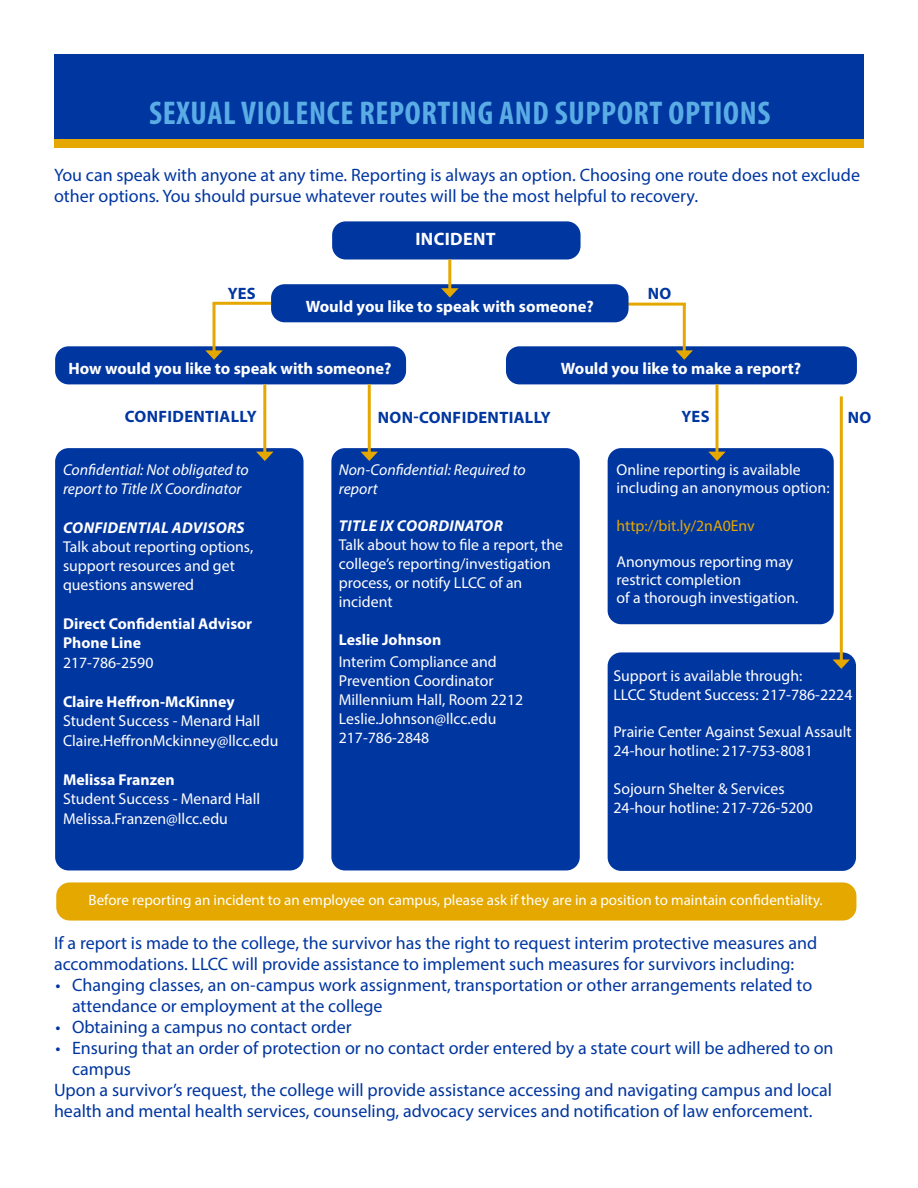
<style>
.page{position:relative;width:918px;height:1188px;background:#fff}
.page>*{position:absolute;margin:0;border:0;box-sizing:border-box;transform-origin:0 0}
.t1{font:700 condensed 33px "Myriad Pro";letter-spacing:.02em;color:#5aace5}
.t2{font:18px/21px "Myriad Pro";color:#0036a0}
.t3{font:700 18px "Myriad Pro";letter-spacing:.02em;color:#fff}
.t4{font:700 16.5px "Myriad Pro";color:#fff}
.t5{font:700 16.5px "Myriad Pro";letter-spacing:.02em;color:#0036a0}
.t6{font:15.75px/18.9px "Myriad Pro";color:#fff}
.t7{font:italic 15.75px/19.5px "Myriad Pro";color:#fff}
.t8{font:700 15.75px/19.5px "Myriad Pro";color:#fff}
.t9{font:italic 700 15.75px "Myriad Pro";letter-spacing:.02em;color:#fff}
.t10{font:15.75px "Myriad Pro";color:#e5a800}
.t11{font:15px "Myriad Pro";color:#fff}
</style>
<div class="page">
<hr style="left:627px;top:303px;width:59px;height:3px;background:#e5a800">
<div style="left:54px;top:54px;width:810px;height:89px;background:#0036a0"></div>
<div style="left:54px;top:139px;width:810px;height:8px;background:#e5a800"></div>
<div style="left:56px;top:882px;width:800px;height:39px;background:#e5a800;border-radius:14px"></div>
<div style="left:55px;top:448px;width:249px;height:422px;background:#0036a0;border-radius:14px"></div>
<div style="left:331px;top:448px;width:249px;height:422px;background:#0036a0;border-radius:14px"></div>
<div style="left:608px;top:448px;width:226px;height:176px;background:#0036a0;border-radius:14px"></div>
<div style="left:332px;top:221px;width:249px;height:39px;background:#0036a0;border-radius:14px"></div>
<div style="left:271px;top:284px;width:358px;height:38px;background:#0036a0;border-radius:14px"></div>
<div style="left:55px;top:346px;width:351px;height:38px;background:#0036a0;border-radius:14px"></div>
<div style="left:506px;top:346px;width:351px;height:38px;background:#0036a0;border-radius:14px"></div>
<div style="left:608px;top:652px;width:248px;height:219px;background:#0036a0;border-radius:14px"></div>
<hr style="left:368px;top:384px;width:3px;height:70px;background:#e5a800">
<svg style="left:361px;top:452px;width:17px;height:9px"></svg>
<hr style="left:716px;top:384px;width:2px;height:70px;background:#e5a800">
<svg style="left:708px;top:452px;width:18px;height:9px"></svg>
<hr style="left:263px;top:384px;width:3px;height:70px;background:#e5a800">
<svg style="left:256px;top:452px;width:17px;height:9px"></svg>
<hr style="left:840px;top:396px;width:3px;height:266px;background:#e5a800">
<svg style="left:833px;top:659px;width:17px;height:10px"></svg>
<hr style="left:448px;top:260px;width:3px;height:31px;background:#e5a800">
<svg style="left:441px;top:288px;width:18px;height:10px"></svg>
<hr style="left:213px;top:303px;width:3px;height:50px;background:#e5a800">
<svg style="left:205px;top:350px;width:18px;height:10px"></svg>
<hr style="left:683px;top:303px;width:3px;height:50px;background:#e5a800">
<svg style="left:676px;top:350px;width:17px;height:10px"></svg>
<hr style="left:213px;top:302px;width:58px;height:3px;background:#e5a800">
<h1 class="t1" style="left:149px;top:92px;width:623px">SEXUAL VIOLENCE REPORTING AND SUPPORT OPTIONS</h1>
<p class="t2" style="left:54px;top:164px;width:808px">You can speak with anyone at any time. Reporting is always an option. Choosing one route does not exclude other options. You should pursue whatever routes will be the most helpful to recovery.</p>
<p class="t3" style="left:415px;top:228px;width:82px">INCIDENT</p>
<p class="t5" style="left:228px;top:283px;width:30px">YES</p>
<p class="t5" style="left:648px;top:283px;width:25px">NO</p>
<p class="t4" style="left:306px;top:295px;width:290px">Would you like to speak with someone?</p>
<p class="t4" style="left:69px;top:357px;width:324px">How would you like to speak with someone?</p>
<p class="t4" style="left:561px;top:357px;width:242px">Would you like to make a report?</p>
<p class="t5" style="left:125px;top:406px;width:133px">CONFIDENTIALLY</p>
<p class="t5" style="left:378px;top:407px;width:175px">NON-CONFIDENTIALLY</p>
<p class="t5" style="left:682px;top:406px;width:30px">YES</p>
<p class="t5" style="left:848px;top:407px;width:25px">NO</p>
<p class="t7" style="left:63px;top:459px;width:187px">Confidential: Not obligated to report to Title IX Coordinator</p>
<p class="t9" style="left:63px;top:518px;width:183px">CONFIDENTIAL ADVISORS</p>
<p class="t6" style="left:63px;top:537px;width:192px">Talk about reporting options, support resources and get questions answered</p>
<p class="t8" style="left:63px;top:613px;width:191px">Direct Confidential Advisor<br>Phone Line</p>
<p class="t6" style="left:63px;top:653px;width:92px">217-786-2590</p>
<p class="t8" style="left:63px;top:691px;width:173px">Claire Heffron-McKinney</p>
<p class="t6" style="left:63px;top:711px;width:217px;line-height:19.5px">Student Success - Menard Hall<br>Claire.HeffronMckinney@llcc.edu</p>
<p class="t8" style="left:63px;top:769px;width:113px">Melissa Franzen</p>
<p class="t6" style="left:63px;top:789px;width:199px;line-height:19.5px">Student Success - Menard Hall<br>Melissa.Franzen@llcc.edu</p>
<p class="t7" style="left:339px;top:460px;width:189px;line-height:18.9px">Non-Confidential: Required to report</p>
<p class="t9" style="left:339px;top:516px;width:165px">TITLE IX COORDINATOR</p>
<p class="t6" style="left:339px;top:535px;width:226px">Talk about how to file a report, the college’s reporting/investigation process, or notify LLCC of an incident</p>
<p class="t8" style="left:339px;top:630px;width:104px">Leslie Johnson</p>
<p class="t6" style="left:339px;top:652px;width:186px">Interim Compliance and<br>Prevention Coordinator<br>Millennium Hall, Room 2212<br>Leslie.Johnson@llcc.edu<br>217-786-2848</p>
<p class="t6" style="left:616px;top:460px;width:215px;line-height:18px">Online reporting is available including an anonymous option:</p>
<p class="t10" style="left:616px;top:516px;width:140px">http://bit.ly/2nA0Env</p>
<p class="t6" style="left:616px;top:553px;width:183px;line-height:18px">Anonymous reporting may restrict completion<br>of a thorough investigation.</p>
<p class="t6" style="left:614px;top:666px;width:240px">Support is available through:<br>LLCC Student Success: 217-786-2224</p>
<p class="t6" style="left:614px;top:722px;width:240px">Prairie Center Against Sexual Assault<br>24-hour hotline: 217-753-8081</p>
<p class="t6" style="left:614px;top:779px;width:201px">Sojourn Shelter &amp; Services<br>24-hour hotline: 217-726-5200</p>
<p class="t11" style="left:89px;top:891px;width:736px">Before reporting an incident to an employee on campus, please ask if they are in a position to maintain confidentiality.</p>
<p class="t2" style="left:54px;top:932px;width:765px">If a report is made to the college, the survivor has the right to request interim protective measures and accommodations. LLCC will provide assistance to implement such measures for survivors including:</p>
<p class="t2" style="left:72px;top:974px;width:742px;text-indent:-17px">• Changing classes, an on-campus work assignment, transportation or other arrangements related to attendance or employment at the college</p>
<p class="t2" style="left:56px;top:1016px;width:298px">• Obtaining a campus no contact order</p>
<p class="t2" style="left:56px;top:1037px;width:780px">• Ensuring that an order of protection or no contact order entered by a state court will be adhered to on</p>
<p class="t2" style="left:72px;top:1058px;width:61px">campus</p>
<p class="t2" style="left:54px;top:1079px;width:780px">Upon a survivor’s request, the college will provide assistance accessing and navigating campus and local</p>
<p class="t2" style="left:54px;top:1100px;width:760px">health and mental health services, counseling, advocacy services and notification of law enforcement.</p>
</div>
